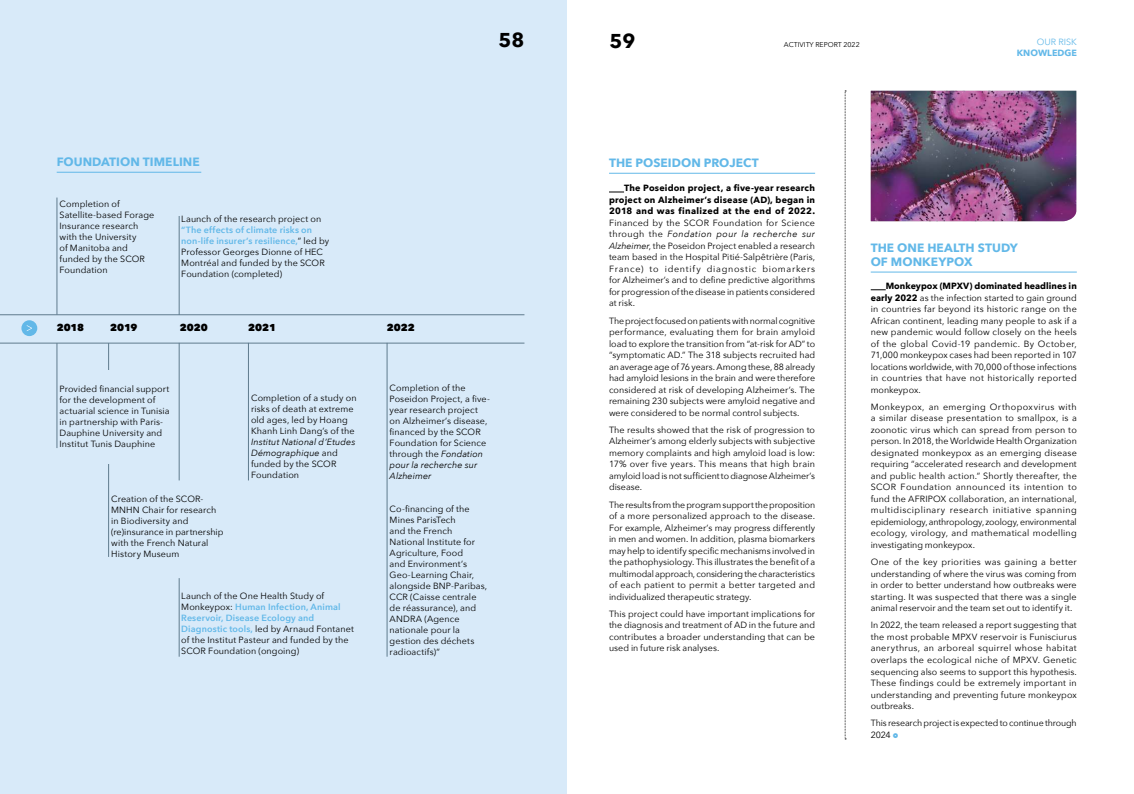
<style>
.page{position:relative;width:1134px;height:794px;background:#fff}
.page>*{position:absolute;margin:0;border:0;box-sizing:border-box;transform-origin:0 0}
.t1{font:700 20px "Avenir Next";color:#000}
.t2{font:700 12px/14.4px "Avenir Next";letter-spacing:.005em;color:#62b8e8}
.t3{font:800 10px "Avenir Next";letter-spacing:.005em;color:#000}
.t4{font:9px/11.5px "Avenir Next";letter-spacing:.01em;color:#000;text-align:justify}
.t5{font:700 9px/11.5px "Avenir Next";letter-spacing:.025em;color:#000;text-align:justify}
.t6{font:italic 9px/11px "Avenir Next";letter-spacing:.01em;color:#000}
.t7{font:9px/11.5px "Avenir Next";letter-spacing:-.01em;color:#000}
.t8{font:700 9px "Avenir Next";color:#62b8e8}
.t9{font:9px "Avenir Next";color:#62b8e8}
.t10{font:7px "Avenir Next";color:#000}
.s1{font-weight:600;color:#62b8e8}
.s2{font-style:normal}
.s3{font-style:italic}
.s4{font-weight:700}
.s5{color:#62b8e8}
</style>
<div class="page">
<div style="left:0;top:0;width:567px;height:794px;background:#d8eaf9"></div>
<img style="left:871px;top:91px;width:205px;height:130px">
<hr style="left:609px;top:173px;width:206px;height:1px;background:#62b8e8">
<svg style="left:609px;top:192px;width:15px;height:1px"></svg>
<svg style="left:845px;top:91px;width:1px;height:648px"></svg>
<hr style="left:871px;top:272px;width:206px;height:1px;background:#62b8e8">
<svg style="left:871px;top:289px;width:15px;height:1px"></svg>
<hr style="left:0;top:314px;width:524px;height:1px;background:#5f7b8e">
<hr style="left:57px;top:197px;width:1px;height:118px;background:#5f7b8e">
<hr style="left:108px;top:343px;width:1px;height:214px;background:#5f7b8e">
<hr style="left:179px;top:216px;width:1px;height:99px;background:#5f7b8e">
<hr style="left:179px;top:343px;width:1px;height:137px;background:#5f7b8e">
<hr style="left:179px;top:578px;width:1px;height:78px;background:#5f7b8e">
<hr style="left:248px;top:343px;width:1px;height:137px;background:#5f7b8e">
<hr style="left:387px;top:343px;width:1px;height:313px;background:#5f7b8e">
<hr style="left:0;top:343px;width:524px;height:1px;background:#5f7b8e">
<hr style="left:57px;top:343px;width:1px;height:105px;background:#5f7b8e">
<div style="left:60px;top:370px;width:113px;height:93px;background:#d8eaf9"></div>
<hr style="left:57px;top:172px;width:144px;height:1px;background:#62b8e8">
<div style="left:21px;top:320px;width:16px;height:16px;background:#62b8e8;border-radius:50%"></div>
<svg style="left:27px;top:325px;width:5px;height:6px"></svg>
<h1 class="t1" style="left:499px;top:32px;width:27px">58</h1>
<h1 class="t1" style="left:609px;top:33px;width:27px">59</h1>
<p class="t10" style="left:784px;top:41px;width:77px">ACTIVITY REPORT 2022</p>
<p class="t9" style="left:1037px;top:34px;width:42px">OUR RISK</p>
<p class="t8" style="left:1017px;top:49px;width:61px">KNOWLEDGE</p>
<h2 class="t2" style="left:57px;top:156px;width:145px">FOUNDATION TIMELINE</h2>
<p class="t4" style="left:60px;top:198px;width:96px;line-height:11px;text-align:left">Completion of<br>Satellite-based Forage<br>Insurance research with the University<br>of Manitoba and funded by the SCOR<br>Foundation</p>
<p class="t4" style="left:181px;top:213px;width:142px">Launch of the research project on</p>
<p class="t4" style="left:181px;top:224px;width:149px;line-height:11px;text-align:left"><span class="s1">“The effects of climate risks on non-life insurer’s resilience,</span>” led by<br>Professor Georges Dionne of HEC<br>Montréal and funded by the SCOR<br>Foundation (completed)</p>
<p class="t3" style="left:57px;top:323px;width:29px">2018</p>
<p class="t3" style="left:110px;top:323px;width:29px">2019</p>
<p class="t3" style="left:180px;top:323px;width:30px">2020</p>
<p class="t3" style="left:248px;top:323px;width:29px">2021</p>
<p class="t3" style="left:387px;top:323px;width:30px">2022</p>
<p class="t4" style="left:60px;top:383px;width:112px;line-height:11px;text-align:left">Provided financial support for the development of actuarial science in Tunisia in partnership with Paris-<br>Dauphine University and<br>Institut Tunis Dauphine</p>
<p class="t4" style="left:111px;top:493px;width:114px;line-height:11px;text-align:left">Creation of the SCOR-<br>MNHN Chair for research in Biodiversity and (re)insurance in partnership with the French Natural<br>History Museum</p>
<p class="t4" style="left:251px;top:392px;width:107px;line-height:11px;text-align:left">Completion of a study on risks of death at extreme old ages, led by Hoang<br>Khanh Linh Dang’s of the</p>
<p class="t6" style="left:251px;top:437px;width:106px">Institut National d’Etudes<br>Démographique <span class="s2">and funded by the SCOR<br>Foundation</span></p>
<p class="t4" style="left:181px;top:590px;width:174px;line-height:11px;text-align:left">Launch of the One Health Study of Monkeypox: <span class="s1">Human Infection, Animal Reservoir, Disease Ecology and Diagnostic tools,</span> led by Arnaud Fontanet of the Institut Pasteur and funded by the SCOR Foundation (ongoing)</p>
<p class="t4" style="left:390px;top:382px;width:102px;line-height:11px;text-align:left">Completion of the<br>Poseidon Project, a five&shy;year research project on Alzheimer’s disease, financed by the SCOR<br>Foundation for Science through the <span class="s3">Fondation pour la recherche sur<br>Alzheimer</span></p>
<p class="t4" style="left:390px;top:502px;width:99px;line-height:11px;text-align:left">Co-financing of the<br>Mines ParisTech<br>and the French<br>National Institute for<br>Agriculture, Food<br>and Environment’s<br>Geo-Learning Chair, alongside BNP-Paribas,<br>CCR (Caisse centrale de réassurance), and<br>ANDRA (Agence nationale pour la gestion des déchets radioactifs)”</p>
<h2 class="t2" style="left:609px;top:157px;width:151px">THE POSEIDON PROJECT</h2>
<p class="t5" style="left:609px;top:182px;width:208px;text-indent:15px">The Poseidon project, a five-year research project on Alzheimer’s disease (AD), began in 2018 and was finalized at the end of 2022.</p>
<p class="t4" style="left:609px;top:217px;width:208px">Financed by the SCOR Foundation for Science through the <span class="s3">Fondation pour la recherche sur Alzheimer</span>, the Poseidon Project enabled a research team based in the Hospital Pitié-Salpêtrière (Paris, France) to identify diagnostic biomarkers for Alzheimer’s and to define predictive algorithms for progression of the disease in patients considered at risk.</p>
<p class="t4" style="left:609px;top:315px;width:208px">The project focused on patients with normal cognitive performance, evaluating them for brain amyloid load to explore the transition from “at-risk for AD” to “symptomatic AD.” The 318 subjects recruited had an average age of 76 years. Among these, 88 already had amyloid lesions in the brain and were therefore considered at risk of developing Alzheimer’s. The remaining 230 subjects were amyloid negative and were considered to be normal control subjects.</p>
<p class="t4" style="left:609px;top:424px;width:208px">The results showed that the risk of progression to Alzheimer’s among elderly subjects with subjective memory complaints and high amyloid load is low:<br>17% over five years. This means that high brain amyloid load is not sufficient to diagnose Alzheimer’s disease.</p>
<p class="t4" style="left:609px;top:499px;width:208px">The results from the program support the proposition of a more personalized approach to the disease.<br>For example, Alzheimer’s may progress differently in men and women. In addition, plasma biomarkers may help to identify specific mechanisms involved in the pathophysiology. This illustrates the benefit of a multimodal approach, considering the characteristics of each patient to permit a better targeted and individualized therapeutic strategy.</p>
<p class="t4" style="left:609px;top:608px;width:208px">This project could have important implications for the diagnosis and treatment of AD in the future and contributes a broader understanding that can be used in future risk analyses.</p>
<h2 class="t2" style="left:871px;top:241px;width:149px">THE ONE HEALTH STUDY<br>OF MONKEYPOX</h2>
<p class="t4" style="left:871px;top:280px;width:208px;text-indent:15px"><span class="s4">Monkeypox (MPXV) dominated headlines in early 2022</span> as the infection started to gain ground in countries far beyond its historic range on the African continent, leading many people to ask if a new pandemic would follow closely on the heels of the global Covid-19 pandemic. By October, 71,000 monkeypox cases had been reported in 107 locations worldwide, with 70,000 of those infections in countries that have not historically reported monkeypox.</p>
<p class="t4" style="left:871px;top:400px;width:208px">Monkeypox, an emerging Orthopoxvirus with a similar disease presentation to smallpox, is a zoonotic virus which can spread from person to person. In 2018, the Worldwide Health Organization designated monkeypox as an emerging disease requiring “accelerated research and development and public health action.” Shortly thereafter, the SCOR Foundation announced its intention to fund the AFRIPOX collaboration, an international, multidisciplinary research initiative spanning epidemiology, anthropology, zoology, environmental ecology, virology, and mathematical modelling investigating monkeypox.</p>
<p class="t4" style="left:871px;top:556px;width:208px">One of the key priorities was gaining a better understanding of where the virus was coming from in order to better understand how outbreaks were starting. It was suspected that there was a single animal reservoir and the team set out to identify it.</p>
<p class="t4" style="left:871px;top:619px;width:208px">In 2022, the team released a report suggesting that the most probable MPXV reservoir is Funisciurus anerythrus, an arboreal squirrel whose habitat overlaps the ecological niche of MPXV. Genetic sequencing also seems to support this hypothesis.<br>These findings could be extremely important in understanding and preventing future monkeypox outbreaks.</p>
<p class="t7" style="left:871px;top:717px;width:208px">This research project is expected to continue through<br>2024 <span class="s5">•</span></p>
</div>
